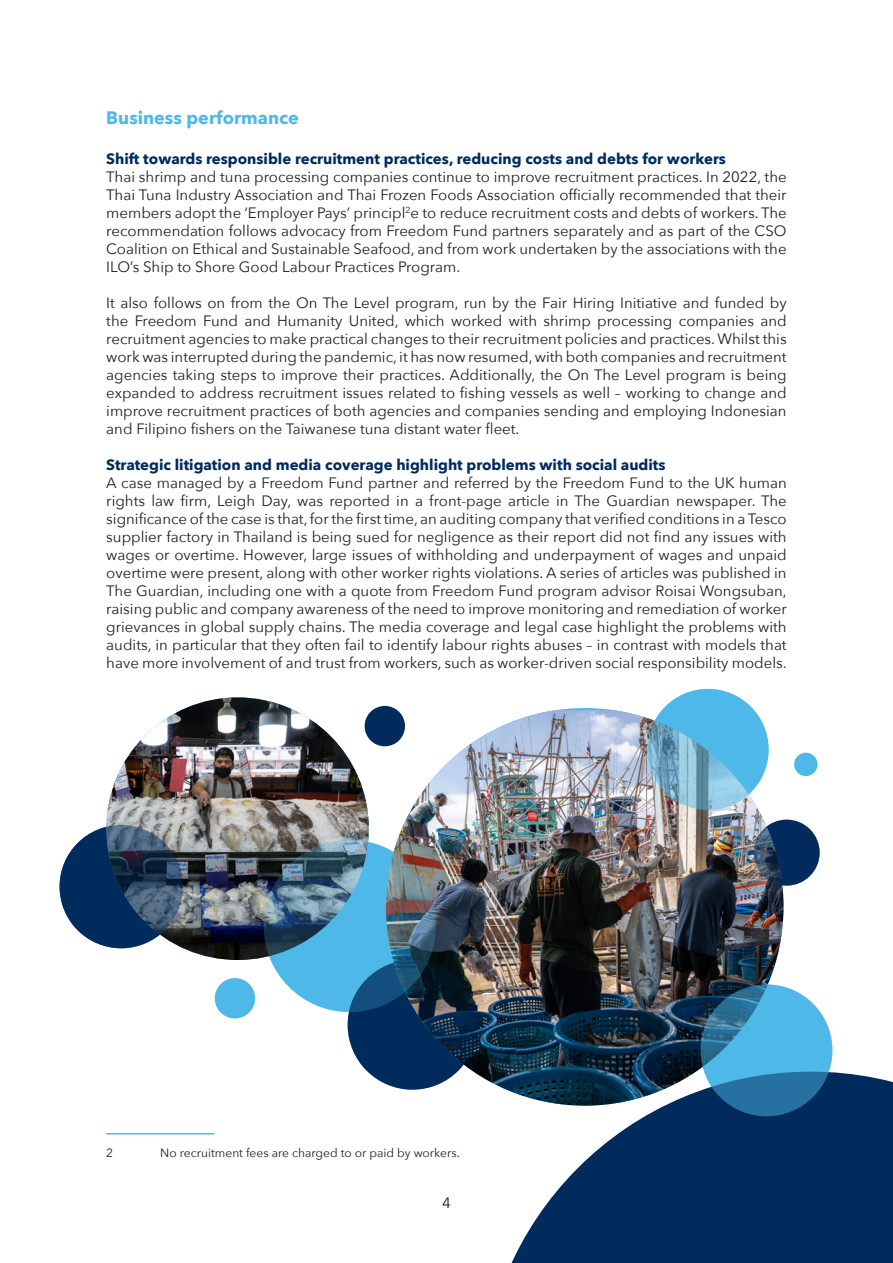
<style>
.page{position:relative;width:893px;height:1263px;background:#fff}
.page>*{position:absolute;margin:0;border:0;box-sizing:border-box;transform-origin:0 0}
.Heading_2{font:700 18px "Avenir Next";color:#4eb9e9}
.t1{font:15px/18px "Avenir Next";color:#231f20;text-align:justify}
.Heading_3{font:700 15px "Avenir Next";color:#002b5c}
.Footnote{font:12px "Avenir Next";color:#231f20}
</style>
<div class="page">
<img style="left:386px;top:710px;width:397px;height:380px">
<svg style="left:647px;top:689px;width:122px;height:121px;background:#63b4da"></svg>
<div style="left:215px;top:978px;width:40px;height:40px;background:#4eb9e9;border-radius:50%"></div>
<div style="left:365px;top:706px;width:40px;height:40px;background:#002b5c;border-radius:50%"></div>
<div style="left:794px;top:753px;width:23px;height:23px;background:#4eb9e9;border-radius:50%"></div>
<svg style="left:348px;top:960px;width:129px;height:130px;background:#072a50"></svg>
<svg style="left:481px;top:1071px;width:412px;height:192px;fill:#002b5c"></svg>
<svg style="left:701px;top:984px;width:131px;height:132px;background:#3e9ac8"></svg>
<img style="left:106px;top:697px;width:263px;height:263px;border-radius:131px">
<img style="left:264px;top:840px;width:172px;height:172px;border-radius:50%">
<svg style="left:754px;top:820px;width:66px;height:65px;background:#10345f"></svg>
<svg style="left:60px;top:825px;width:123px;height:123px;background:#193a5f"></svg>
<hr style="left:106px;top:1133px;width:108px;height:1px;background:#4eb9e9">
<p class="Heading_2" style="left:106px;top:102px;width:194px">Business performance</p>
<p class="Heading_3" style="left:106px;top:145px;width:621px">Shift towards responsible recruitment practices, reducing costs and debts for workers</p>
<p class="t1" style="left:106px;top:167px;width:682px">Thai shrimp and tuna processing companies continue to improve recruitment practices. In 2022, the Thai Tuna Industry Association and Thai Frozen Foods Association officially recommended that their members adopt the ‘Employer Pays’ principl<sup>2</sup>e to reduce recruitment costs and debts of workers. The recommendation follows advocacy from Freedom Fund partners separately and as part of the CSO Coalition on Ethical and Sustainable Seafood, and from work undertaken by the associations with the ILO’s Ship to Shore Good Labour Practices Program.</p>
<p class="t1" style="left:106px;top:293px;width:682px">It also follows on from the On The Level program, run by the Fair Hiring Initiative and funded by the Freedom Fund and Humanity United, which worked with shrimp processing companies and recruitment agencies to make practical changes to their recruitment policies and practices. Whilst this work was interrupted during the pandemic, it has now resumed, with both companies and recruitment agencies taking steps to improve their practices. Additionally, the On The Level program is being expanded to address recruitment issues related to fishing vessels as well – working to change and improve recruitment practices of both agencies and companies sending and employing Indonesian and Filipino fishers on the Taiwanese tuna distant water fleet.</p>
<p class="Heading_3" style="left:106px;top:451px;width:561px">Strategic litigation and media coverage highlight problems with social audits</p>
<p class="t1" style="left:106px;top:473px;width:682px">A case managed by a Freedom Fund partner and referred by the Freedom Fund to the UK human rights law firm, Leigh Day, was reported in a front-page article in The Guardian newspaper. The significance of the case is that, for the first time, an auditing company that verified conditions in a Tesco supplier factory in Thailand is being sued for negligence as their report did not find any issues with wages or overtime. However, large issues of withholding and underpayment of wages and unpaid overtime were present, along with other worker rights violations. A series of articles was published in The Guardian, including one with a quote from Freedom Fund program advisor Roisai Wongsuban, raising public and company awareness of the need to improve monitoring and remediation of worker grievances in global supply chains. The media coverage and legal case highlight the problems with audits, in particular that they often fail to identify labour rights abuses – in contrast with models that have more involvement of and trust from workers, such as worker-driven social responsibility models.</p>
<p class="Footnote" style="left:106px;top:1142px;width:8px">2</p>
<p class="Footnote" style="left:160px;top:1142px;width:301px">No recruitment fees are charged to or paid by workers.</p>
<p class="t1" style="left:442px;top:1193px;width:10px">4</p>
</div>
